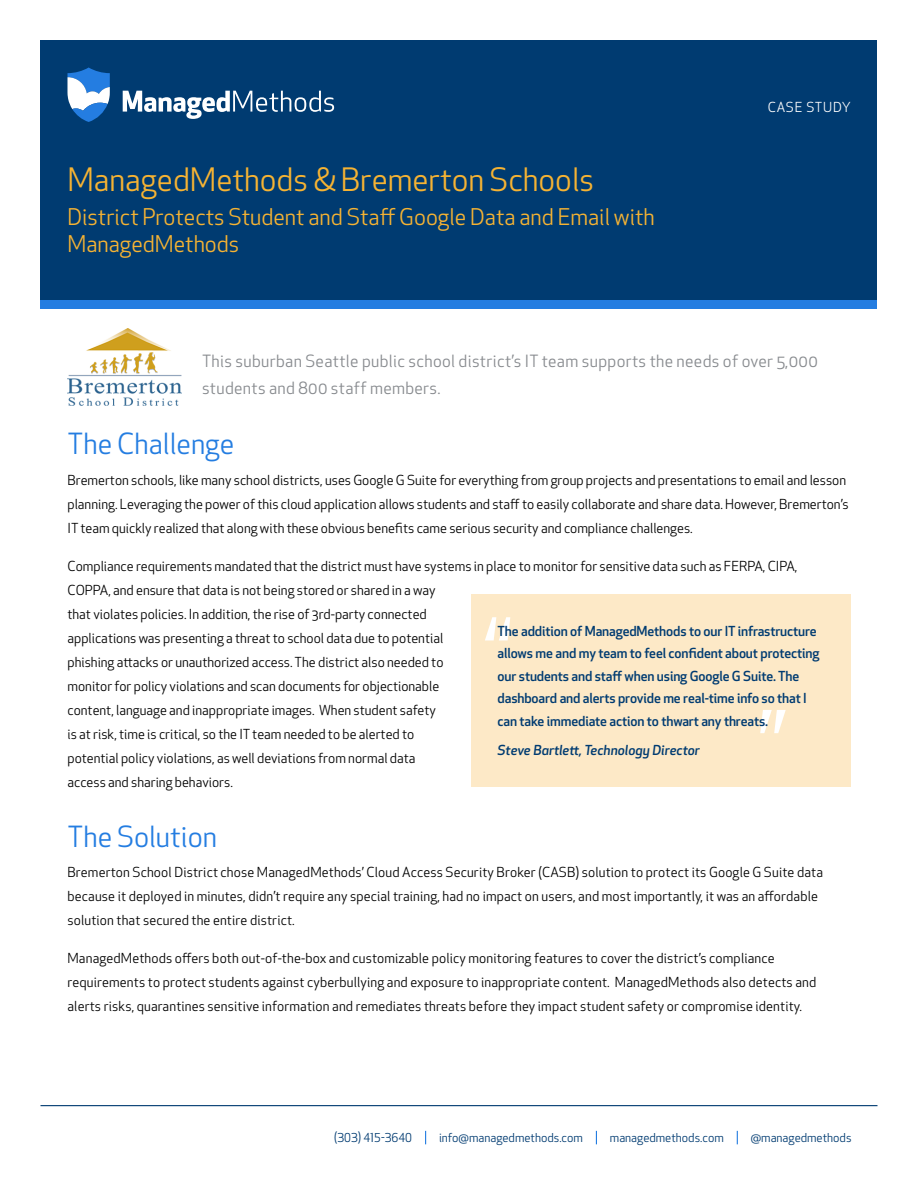
<style>
.page{position:relative;width:918px;height:1188px;background:#fff}
.page>*{position:absolute;margin:0;border:0;box-sizing:border-box;transform-origin:0 0}
.t1{font:31.5px "Apex New";color:#f6b333}
.t2{font:28.5px "Apex New";color:#247de1}
.t3{font:22.5px/27px "Apex New";color:#f6b333}
.t4{font:16.5px/27px "Apex New";letter-spacing:.02em;color:#878a8e}
.t5{font:13.5px/24px "Apex New";color:#000}
.t6{font:500 13.5px/22.5px "Apex New";letter-spacing:-.01em;color:#003b71}
.t7{font:italic 500 13.5px "Apex New";color:#003b71}
.t8{font:13.5px "Apex New";letter-spacing:.05em;color:#fff}
.t9{font:12px "Apex New";color:#003b71}
</style>
<div class="page">
<div style="left:40px;top:40px;width:838px;height:261px;background:#003b71"></div>
<svg style="left:123px;top:91px;width:211px;height:28px"></svg>
<svg style="left:68px;top:68px;width:42px;height:54px"></svg>
<div style="left:40px;top:301px;width:838px;height:8px;background:#247de1"></div>
<hr style="left:40px;top:1105px;width:838px;height:1px;background:#003b71">
<svg style="left:425px;top:1131px;width:1px;height:13px"></svg>
<svg style="left:596px;top:1131px;width:1px;height:13px"></svg>
<svg style="left:737px;top:1131px;width:1px;height:13px"></svg>
<div style="left:471px;top:594px;width:379px;height:192px;background:#fde9c7"></div>
<svg style="left:485px;top:617px;width:25px;height:23px"></svg>
<svg style="left:760px;top:710px;width:26px;height:23px"></svg>
<img style="left:68px;top:328px;width:114px;height:78px">
<h1 class="t1" style="left:68px;top:160px;width:528px">ManagedMethods &amp; Bremerton Schools</h1>
<h3 class="t3" style="left:68px;top:203px;width:589px">District Protects Student and Staff Google Data and Email with<br>ManagedMethods</h3>
<p class="t8" style="left:768px;top:98px;width:84px">CASE STUDY</p>
<p class="t4" style="left:202px;top:348px;width:617px">This suburban Seattle public school district’s IT team supports the needs of over 5,000 students and 800 staff members.</p>
<h2 class="t2" style="left:68px;top:426px;width:168px">The Challenge</h2>
<p class="t5" style="left:68px;top:468px;width:783px">Bremerton schools, like many school districts, uses Google G Suite for everything from group projects and presentations to email and lesson planning. Leveraging the power of this cloud application allows students and staff to easily collaborate and share data. However, Bremerton’s<br>IT team quickly realized that along with these obvious benefits came serious security and compliance challenges.</p>
<p class="t5" style="left:68px;top:554px;width:732px">Compliance requirements mandated that the district must have systems in place to monitor for sensitive data such as FERPA, CIPA, COPPA, and ensure that data is not being stored or shared in a way<br>that violates policies. In addition, the rise of 3rd-party connected<br>applications was presenting a threat to school data due to potential<br>phishing attacks or unauthorized access. The district also needed to<br>monitor for policy violations and scan documents for objectionable<br>content, language and inappropriate images. When student safety<br>is at risk, time is critical, so the IT team needed to be alerted to<br>potential policy violations, as well deviations from normal data<br>access and sharing behaviors.</p>
<h2 class="t2" style="left:68px;top:818px;width:151px">The Solution</h2>
<p class="t5" style="left:68px;top:861px;width:757px">Bremerton School District chose ManagedMethods’ Cloud Access Security Broker (CASB) solution to protect its Google G Suite data because it deployed in minutes, didn’t require any special training, had no impact on users, and most importantly, it was an affordable solution that secured the entire district.</p>
<p class="t5" style="left:68px;top:946px;width:750px">ManagedMethods offers both out-of-the-box and customizable policy monitoring features to cover the district’s compliance requirements to protect students against cyberbullying and exposure to inappropriate content. ManagedMethods also detects and alerts risks, quarantines sensitive information and remediates threats before they impact student safety or compromise identity.</p>
<p class="t6" style="left:498px;top:619px;width:323px">The addition of ManagedMethods to our IT infrastructure allows me and my team to feel confident about protecting our students and staff when using Google G Suite. The dashboard and alerts provide me real-time info so that I can take immediate action to thwart any threats.</p>
<p class="t7" style="left:498px;top:741px;width:204px">Steve Bartlett, Technology Director</p>
<p class="t9" style="left:334px;top:1130px;width:80px">(303) 415-3640</p>
<p class="t9" style="left:439px;top:1130px;width:145px">info@managedmethods.com</p>
<p class="t9" style="left:610px;top:1130px;width:115px">managedmethods.com</p>
<p class="t9" style="left:751px;top:1130px;width:102px">@managedmethods</p>
</div>
